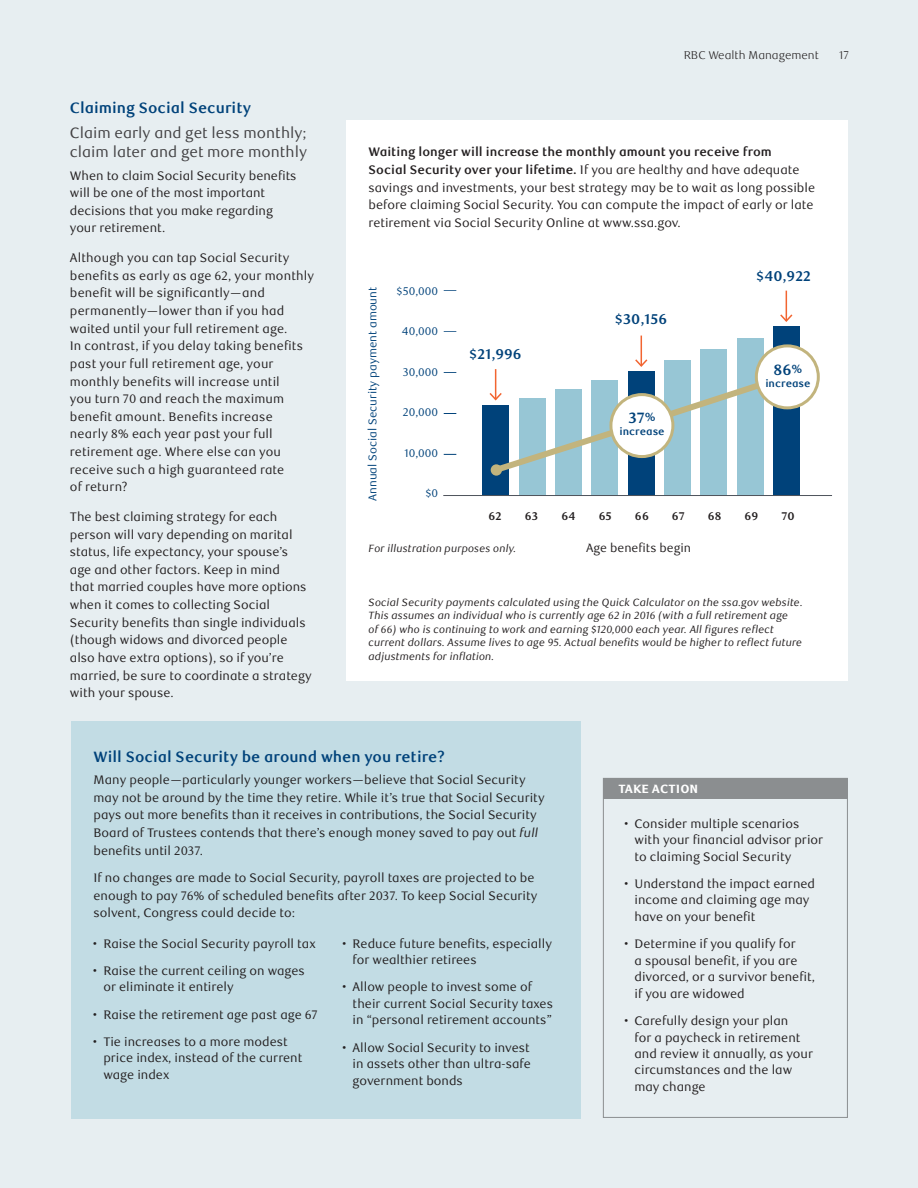
<style>
.page{position:relative;width:918px;height:1188px;background:#e7eef1}
.page>*{position:absolute;margin:0;border:0;box-sizing:border-box;transform-origin:0 0}
.t1{font:700 15px "RBC Text";color:#00427a}
.t2{font:15px/19.5px "RBC Text";color:#414042}
.t3{font:700 14.25px "RBC Text";color:#00427a}
.t4{font:12.3px/17.5px "RBC Text";color:#231f20}
.t5{font:12px "RBC Text";color:#231f20}
.t6{font:800 12px "RBC Text";color:#fff}
.t7{font:11.25px "RBC Text";color:#00427a}
.t8{font:300 11.25px "RBC Text";color:#231f20}
.t9{font:700 11.25px "RBC Text";letter-spacing:.01em;color:#231f20}
.t10{font:italic 10.5px/13.5px "RBC Text";color:#231f20}
.t11{font:700 10.5px "RBC Text";color:#00427a}
.s1{font-weight:700}
.s2{font-size:12px}
.s3{font-style:italic}
</style>
<div class="page">
<div style="left:346px;top:120px;width:502px;height:560px;background:#fff"></div>
<div style="left:71px;top:722px;width:510px;height:397px;background:#c2dce4"></div>
<div style="left:603px;top:778px;width:245px;height:21px;background:#8b8e90"></div>
<div style="left:603px;top:778px;width:245px;height:340px;border:1px solid #8b8e90"></div>
<div style="left:519px;top:398px;width:26px;height:98px;background:#97c6d5"></div>
<div style="left:555px;top:389px;width:27px;height:107px;background:#97c6d5"></div>
<div style="left:592px;top:380px;width:26px;height:116px;background:#97c6d5"></div>
<div style="left:664px;top:360px;width:27px;height:136px;background:#97c6d5"></div>
<div style="left:701px;top:349px;width:26px;height:147px;background:#97c6d5"></div>
<div style="left:737px;top:338px;width:27px;height:158px;background:#97c6d5"></div>
<svg style="left:444px;top:372px;width:12px;height:1px"></svg>
<svg style="left:444px;top:413px;width:12px;height:1px"></svg>
<svg style="left:444px;top:454px;width:12px;height:1px"></svg>
<div style="left:482px;top:405px;width:27px;height:91px;background:#00427a"></div>
<div style="left:628px;top:371px;width:26px;height:125px;background:#00427a"></div>
<hr style="left:641px;top:336px;width:1px;height:30px;background:#f26531">
<div style="left:773px;top:326px;width:27px;height:170px;background:#00427a"></div>
<hr style="left:786px;top:291px;width:1px;height:30px;background:#f26531">
<svg style="left:780px;top:313px;width:13px;height:9px"></svg>
<hr style="left:443px;top:495px;width:389px;height:1px;background:#4f545c">
<svg style="left:489px;top:358px;width:306px;height:120px"></svg>
<div style="left:611px;top:395px;width:62px;height:62px;background:#fff;border-radius:50%"></div>
<div style="left:609px;top:393px;width:65px;height:65px;border:3px solid #c2b47d;border-radius:50%"></div>
<div style="left:756px;top:346px;width:62px;height:62px;background:#fff;border-radius:50%"></div>
<div style="left:755px;top:344px;width:65px;height:65px;border:3px solid #c2b47d;border-radius:50%"></div>
<div style="left:491px;top:464px;width:11px;height:12px;background:#c2b47d;border-radius:50%"></div>
<p class="t1" style="left:70px;top:99px;width:183px">Claiming Social Security</p>
<p class="t2" style="left:70px;top:123px;width:239px">Claim early and get less monthly; claim later and get more monthly</p>
<p class="t4" style="left:70px;top:167px;width:228px">When to claim Social Security benefits will be one of the most important decisions that you make regarding your retirement.</p>
<p class="t4" style="left:70px;top:249px;width:246px">Although you can tap Social Security benefits as early as age 62, your monthly benefit will be significantly—and permanently—lower than if you had waited until your full retirement age.<br>In contrast, if you delay taking benefits past your full retirement age, your monthly benefits will increase until<br>you turn 70 and reach the maximum benefit amount. Benefits increase<br>nearly 8% each year past your full retirement age. Where else can you receive such a high guaranteed rate<br>of return?</p>
<p class="t4" style="left:70px;top:508px;width:243px">The best claiming strategy for each person will vary depending on marital status, life expectancy, your spouse’s age and other factors. Keep in mind<br>that married couples have more options when it comes to collecting Social Security benefits than single individuals (though widows and divorced people also have extra options), so if you’re married, be sure to coordinate a strategy with your spouse.</p>
<p class="t8" style="left:684px;top:48px;width:137px">RBC Wealth Management</p>
<p class="t8" style="left:839px;top:48px;width:11px">17</p>
<p class="t4" style="left:369px;top:144px;width:448px"><span class="s1">Waiting longer will increase the monthly amount you receive from<br>Social Security over your lifetime.</span> If you are healthy and have adequate savings and investments, your best strategy may be to wait as long possible before claiming Social Security. You can compute the impact of early or late retirement via Social Security Online at www.ssa.gov.</p>
<p class="t7" style="left:366px;top:501px;width:216px;rotate:-90deg">Annual Social Security payment amount</p>
<p class="t7" style="left:397px;top:284px;width:43px">$50,000</p>
<p class="t7" style="left:402px;top:325px;width:38px">40,000</p>
<p class="t7" style="left:403px;top:365px;width:37px">30,000</p>
<p class="t7" style="left:403px;top:406px;width:37px">20,000</p>
<p class="t7" style="left:404px;top:446px;width:35px">10,000</p>
<p class="t7" style="left:425px;top:487px;width:14px">$0</p>
<p class="t3" style="left:469px;top:346px;width:54px">$21,996</p>
<p class="t3" style="left:615px;top:311px;width:54px">$30,156</p>
<p class="t1" style="left:628px;top:408px;width:29px">37<span class="s2">%</span></p>
<p class="t11" style="left:619px;top:425px;width:47px">increase</p>
<p class="t3" style="left:756px;top:268px;width:56px">$40,922</p>
<p class="t1" style="left:774px;top:361px;width:30px">86<span class="s2">%</span></p>
<p class="t11" style="left:765px;top:377px;width:47px">increase</p>
<p class="t9" style="left:489px;top:509px;width:15px">62</p>
<p class="t9" style="left:525px;top:509px;width:15px">63</p>
<p class="t9" style="left:561px;top:509px;width:16px">64</p>
<p class="t9" style="left:599px;top:509px;width:15px">65</p>
<p class="t9" style="left:635px;top:509px;width:15px">66</p>
<p class="t9" style="left:672px;top:509px;width:14px">67</p>
<p class="t9" style="left:708px;top:509px;width:15px">68</p>
<p class="t9" style="left:745px;top:509px;width:15px">69</p>
<p class="t9" style="left:781px;top:509px;width:15px">70</p>
<p class="t5" style="left:586px;top:541px;width:106px">Age benefits begin</p>
<p class="t10" style="left:369px;top:542px;width:149px">For illustration purposes only.</p>
<p class="t10" style="left:369px;top:595px;width:436px">Social Security payments calculated using the Quick Calculator on the ssa.gov website.<br>This assumes an individual who is currently age 62 in 2016 (with a full retirement age<br>of 66) who is continuing to work and earning $120,000 each year. All figures reflect current dollars. Assume lives to age 95. Actual benefits would be higher to reflect future adjustments for inflation.</p>
<p class="t1" style="left:94px;top:748px;width:353px">Will Social Security be around when you retire?</p>
<p class="t4" style="left:94px;top:771px;width:453px">Many people—particularly younger workers—believe that Social Security may not be around by the time they retire. While it’s true that Social Security pays out more benefits than it receives in contributions, the Social Security Board of Trustees contends that there’s enough money saved to pay out <span class="s3">full </span>benefits until 2037.</p>
<p class="t4" style="left:94px;top:869px;width:445px">If no changes are made to Social Security, payroll taxes are projected to be enough to pay 76% of scheduled benefits after 2037. To keep Social Security solvent, Congress could decide to:</p>
<p class="t4" style="left:93px;top:935px;width:224px">• Raise the Social Security payroll tax</p>
<p class="t4" style="left:103px;top:963px;width:203px;line-height:16.5px;text-indent:-10px">• Raise the current ceiling on wages or eliminate it entirely</p>
<p class="t4" style="left:93px;top:1006px;width:226px">• Raise the retirement age past age 67</p>
<p class="t4" style="left:103px;top:1034px;width:200px;line-height:16.5px;text-indent:-10px">• Tie increases to a more modest price index, instead of the current wage index</p>
<p class="t4" style="left:353px;top:935px;width:201px;line-height:16.5px;text-indent:-10px">• Reduce future benefits, especially for wealthier retirees</p>
<p class="t4" style="left:353px;top:979px;width:202px;line-height:16.5px;text-indent:-10px">• Allow people to invest some of their current Social Security taxes in “personal retirement accounts”</p>
<p class="t4" style="left:353px;top:1039px;width:180px;line-height:16.5px;text-align:justify;text-indent:-10px">• Allow Social Security to invest in assets other than ultra-safe government bonds</p>
<p class="t6" style="left:619px;top:781px;width:81px">TAKE ACTION</p>
<p class="t4" style="left:634px;top:815px;width:190px;line-height:16.5px;text-indent:-10px">• Consider multiple scenarios with your financial advisor prior to claiming Social Security</p>
<p class="t4" style="left:634px;top:876px;width:182px;line-height:16.5px;text-indent:-10px">• Understand the impact earned income and claiming age may have on your benefit</p>
<p class="t4" style="left:634px;top:936px;width:182px;line-height:16.5px;text-indent:-10px">• Determine if you qualify for<br>a spousal benefit, if you are divorced, or a survivor benefit, if you are widowed</p>
<p class="t4" style="left:634px;top:1013px;width:180px;line-height:16.5px;text-indent:-10px">• Carefully design your plan<br>for a paycheck in retirement and review it annually, as your circumstances and the law may change</p>
</div>
